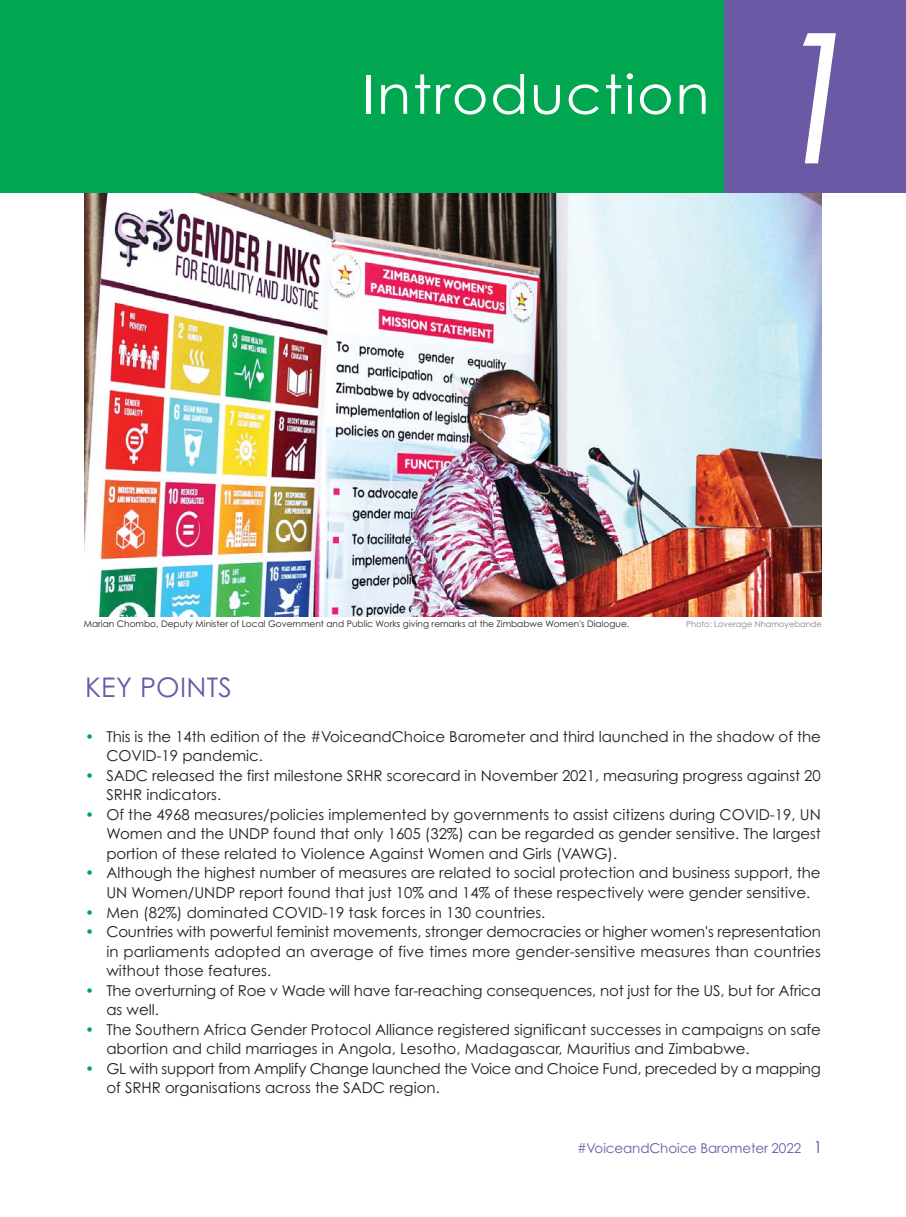
<style>
.page{position:relative;width:906px;height:1217px;background:#fff}
.page>*{position:absolute;margin:0;border:0;box-sizing:border-box;transform-origin:0 0}
.t1{font:italic 181.05px "Century Gothic";color:#fff;scale:1.04 1}
.t2{font:54px "Century Gothic";letter-spacing:.03em;color:#fff;scale:1.04 1}
.t3{font:27px "Century Gothic";letter-spacing:.01em;color:#6b59a6}
.t4{font:15px/19.5px "Century Gothic";letter-spacing:-.005em;color:#231f20}
.t5{font:13.5px "Century Gothic";letter-spacing:-.01em;color:#6b59a6}
.t6{font:9px "Century Gothic";color:#231f20}
.t7{font:8.25px "Century Gothic";color:#808285}
.s1{color:#00a650}
.s2{font-size:16.5px}
</style>
<div class="page">
<img style="left:84px;top:192px;width:737px;height:424px">
<div style="left:0;top:0;width:906px;height:192px;background:#00a650"></div>
<div style="left:724px;top:0;width:182px;height:192px;background:#6b59a6"></div>
<h2 class="t2" style="left:363px;top:74px;width:335px">Introduction</h2>
<h1 class="t1" style="left:766px;top:30px;width:101px">1</h1>
<p class="t6" style="left:84px;top:620px;width:547px">Marian Chombo, Deputy Minister of Local Government and Public Works giving remarks at the Zimbabwe Women's Dialogue.</p>
<p class="t7" style="left:686px;top:620px;width:137px">Photo: Loverage Nhamoyebande</p>
<h3 class="t3" style="left:85px;top:677px;width:148px">KEY POINTS</h3>
<p class="t4" style="left:106px;top:728px;width:716px;text-indent:-21px"><span class="s1">•</span> This is the 14th edition of the #VoiceandChoice Barometer and third launched in the shadow of the<br>COVID-19 pandemic.</p>
<p class="t4" style="left:106px;top:767px;width:716px;text-indent:-21px"><span class="s1">•</span> SADC released the first milestone SRHR scorecard in November 2021, measuring progress against 20<br>SRHR indicators.</p>
<p class="t4" style="left:106px;top:806px;width:716px;text-align:justify;text-indent:-21px"><span class="s1">•</span> Of the 4968 measures/policies implemented by governments to assist citizens during COVID-19, UN Women and the UNDP found that only 1605 (32%) can be regarded as gender sensitive. The largest portion of these related to Violence Against Women and Girls (VAWG).</p>
<p class="t4" style="left:106px;top:864px;width:716px;text-indent:-21px"><span class="s1">•</span> Although the highest number of measures are related to social protection and business support, the<br>UN Women/UNDP report found that just 10% and 14% of these respectively were gender sensitive.</p>
<p class="t4" style="left:85px;top:903px;width:462px"><span class="s1">•</span> Men (82%) dominated COVID-19 task forces in 130 countries.</p>
<p class="t4" style="left:106px;top:923px;width:716px;text-align:justify;text-indent:-21px"><span class="s1">•</span> Countries with powerful feminist movements, stronger democracies or higher women's representation in parliaments adopted an average of five times more gender-sensitive measures than countries without those features.</p>
<p class="t4" style="left:106px;top:981px;width:716px;text-indent:-21px"><span class="s1">•</span> The overturning of Roe v Wade will have far-reaching consequences, not just for the US, but for Africa as well.</p>
<p class="t4" style="left:106px;top:1020px;width:716px;text-indent:-21px"><span class="s1">•</span> The Southern Africa Gender Protocol Alliance registered significant successes in campaigns on safe abortion and child marriages in Angola, Lesotho, Madagascar, Mauritius and Zimbabwe.</p>
<p class="t4" style="left:106px;top:1059px;width:716px;text-indent:-21px"><span class="s1">•</span> GL with support from Amplify Change launched the Voice and Choice Fund, preceded by a mapping of SRHR organisations across the SADC region.</p>
<p class="t5" style="left:577px;top:1142px;width:247px">#VoiceandChoice Barometer 2022 <span class="s2">1</span></p>
</div>
